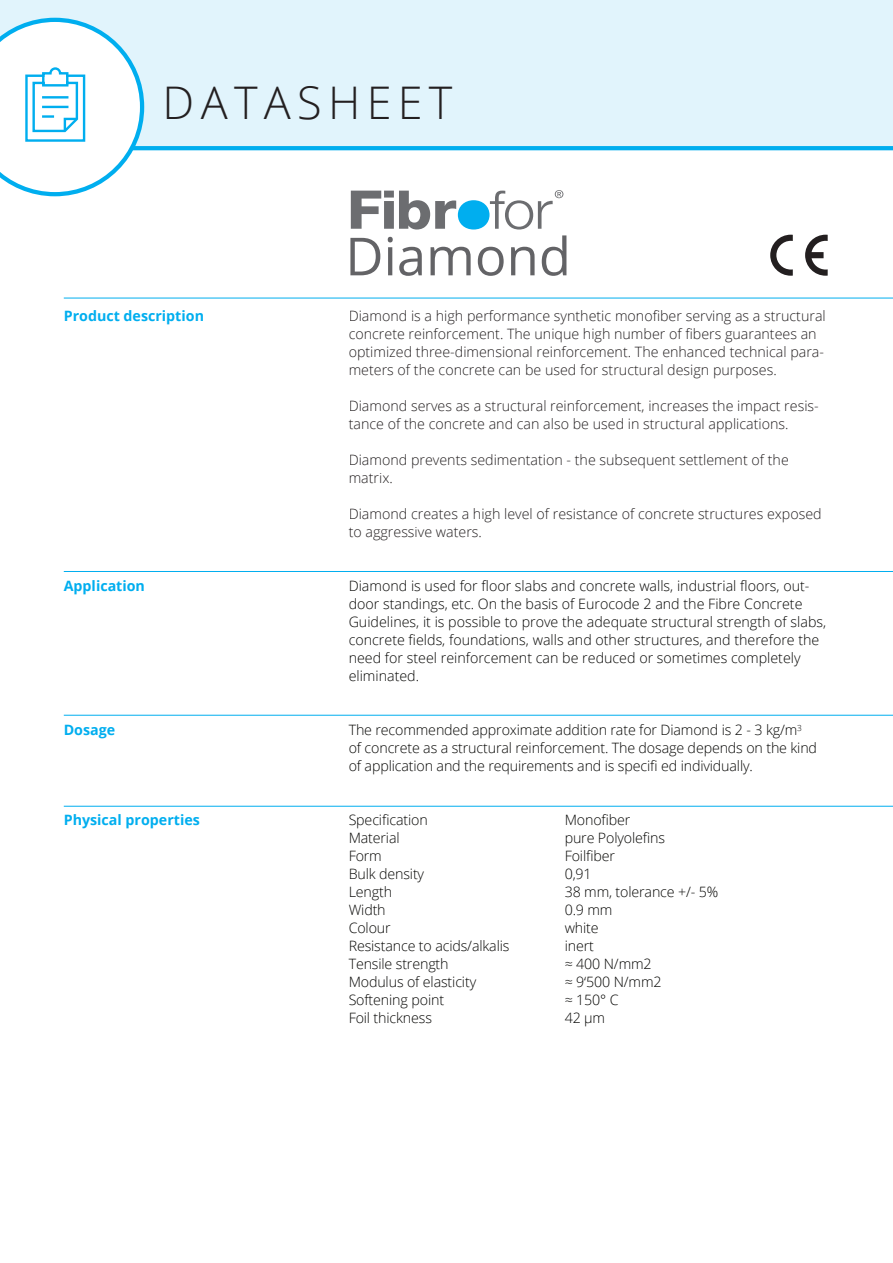
<style>
.page{position:relative;width:893px;height:1263px;background:#fff}
.page>*{position:absolute;margin:0;border:0;box-sizing:border-box;transform-origin:0 0}
.t1{font:52.5px "Open Sans";color:#636366}
.t2{font:300 45px "Open Sans";letter-spacing:.14em;color:#231f20}
.t3{font:300 14.25px/18px "Open Sans";letter-spacing:-.01em;color:#050503}
.t4{font:300 14.25px/18px "Open Sans";color:#231f20}
.t5{font:700 14.25px "Open Sans";color:#00aeef}
</style>
<div class="page">
<div style="left:0;top:0;width:893px;height:150px;background:#e1f4fc"></div>
<svg style="left:351px;top:191px;width:105px;height:39px"></svg>
<div style="left:458px;top:200px;width:31px;height:30px;background:#00aeef;border-radius:50%"></div>
<svg style="left:490px;top:190px;width:73px;height:40px"></svg>
<svg style="left:144px;top:146px;width:749px;height:4px;background:#03afef"></svg>
<svg style="left:0;top:18px;width:144px;height:178px"></svg>
<svg style="left:770px;top:235px;width:58px;height:41px"></svg>
<hr style="left:64px;top:298px;width:829px;height:1px;background:#00aeef">
<hr style="left:64px;top:571px;width:829px;height:1px;background:#00aeef">
<hr style="left:64px;top:715px;width:829px;height:1px;background:#00aeef">
<hr style="left:64px;top:806px;width:829px;height:1px;background:#00aeef">
<h2 class="t2" style="left:163px;top:72px;width:291px">DATASHEET</h2>
<p class="t5" style="left:64px;top:306px;width:142px">Product description</p>
<p class="t5" style="left:64px;top:576px;width:83px">Application</p>
<p class="t5" style="left:64px;top:720px;width:53px">Dosage</p>
<p class="t5" style="left:64px;top:810px;width:138px">Physical properties</p>
<h1 class="t1" style="left:345px;top:220px;width:227px">Diamond</h1>
<p class="t4" style="left:349px;top:307px;width:479px">Diamond is a high performance synthetic monofiber serving as a structural concrete reinforcement. The unique high number of fibers guarantees an optimized three-dimensional reinforcement. The enhanced technical para&shy;meters of the concrete can be used for structural design purposes.</p>
<p class="t4" style="left:349px;top:397px;width:472px">Diamond serves as a structural reinforcement, increases the impact resis&shy;tance of the concrete and can also be used in structural applications.</p>
<p class="t4" style="left:349px;top:451px;width:442px">Diamond prevents sedimentation - the subsequent settlement of the matrix.</p>
<p class="t4" style="left:349px;top:505px;width:475px">Diamond creates a high level of resistance of concrete structures exposed to aggressive waters.</p>
<p class="t3" style="left:349px;top:577px;width:479px">Diamond is used for floor slabs and concrete walls, industrial floors, out&shy;door standings, etc. On the basis of Eurocode 2 and the Fibre Concrete Guidelines, it is possible to prove the adequate structural strength of slabs, concrete fields, foundations, walls and other structures, and therefore the need for steel reinforcement can be reduced or sometimes completely eliminated.</p>
<p class="t3" style="left:349px;top:721px;width:470px">The recommended approximate addition rate for Diamond is 2 - 3 kg/m<sup>3 </sup>of concrete as a structural reinforcement. The dosage depends on the kind of application and the requirements and is specifi ed individually.</p>
<p class="t3" style="left:349px;top:811px;width:81px">Specification</p>
<p class="t3" style="left:565px;top:811px;width:67px">Monofiber</p>
<p class="t3" style="left:349px;top:829px;width:52px">Material</p>
<p class="t3" style="left:565px;top:829px;width:102px">pure Polyolefins</p>
<p class="t3" style="left:349px;top:847px;width:35px">Form</p>
<p class="t3" style="left:565px;top:847px;width:52px">Foilfiber</p>
<p class="t3" style="left:349px;top:865px;width:77px">Bulk density</p>
<p class="t3" style="left:565px;top:865px;width:29px">0,91</p>
<p class="t3" style="left:349px;top:883px;width:45px">Length</p>
<p class="t3" style="left:565px;top:883px;width:155px">38 mm, tolerance +/- 5%</p>
<p class="t3" style="left:349px;top:901px;width:39px">Width</p>
<p class="t3" style="left:565px;top:901px;width:49px">0.9 mm</p>
<p class="t3" style="left:349px;top:919px;width:44px">Colour</p>
<p class="t3" style="left:565px;top:919px;width:35px">white</p>
<p class="t3" style="left:349px;top:937px;width:162px">Resistance to acids/alkalis</p>
<p class="t3" style="left:565px;top:937px;width:31px">inert</p>
<p class="t3" style="left:349px;top:955px;width:101px">Tensile strength</p>
<p class="t3" style="left:565px;top:955px;width:88px">≈ 400 N/mm2</p>
<p class="t3" style="left:349px;top:973px;width:129px">Modulus of elasticity</p>
<p class="t3" style="left:565px;top:973px;width:98px">≈ 9‘500 N/mm2</p>
<p class="t3" style="left:349px;top:991px;width:97px">Softening point</p>
<p class="t3" style="left:565px;top:991px;width:55px">≈ 150° C</p>
<p class="t3" style="left:349px;top:1009px;width:85px">Foil thickness</p>
<p class="t3" style="left:565px;top:1009px;width:42px">42 μm</p>
</div>
